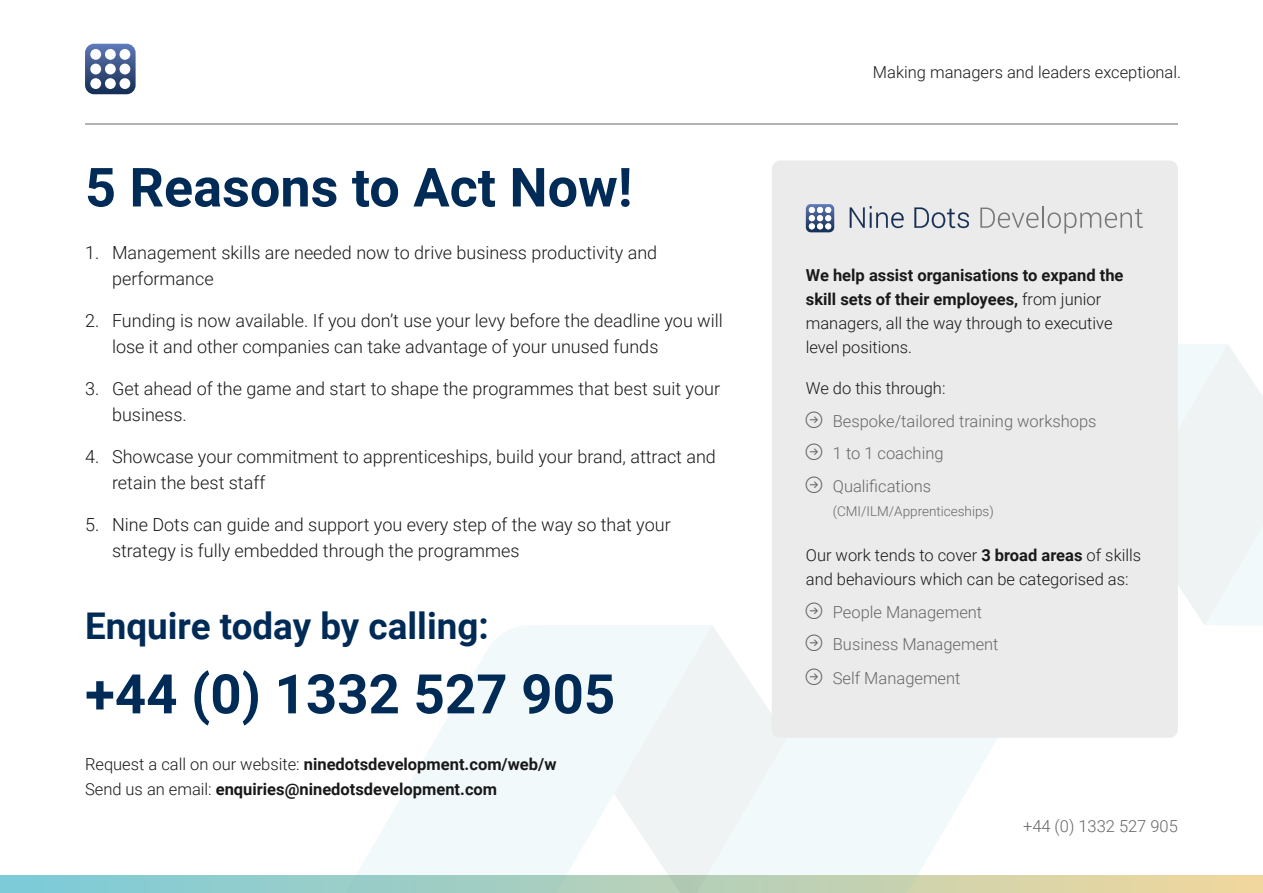
<style>
.page{position:relative;width:1263px;height:893px;background:#fff}
.page>*{position:absolute;margin:0;border:0;box-sizing:border-box;transform-origin:0 0}
.Section_Heading{font:700 54.6px "Roboto";color:#002b56}
.Section_Heading-2{font:700 54px "Roboto";color:#002b56}
.Section_Heading-3{font:700 36.9px "Roboto";color:#002b56}
.t1{font:300 18px/25.5px "Roboto";color:#191919}
.t2{font:700 16.5px/24px "Roboto";color:#191919}
.t3{font:300 16.5px/24px "Roboto";color:#191919}
.t4{font:300 16.5px "Roboto";color:#676767}
.t5{font:300 13.5px "Roboto";color:#676767}
.s1{font-weight:300}
.s2{font-weight:700}
</style>
<div class="page">
<hr style="left:85px;top:124px;width:1093px;height:1px;background:#676767">
<svg style="left:85px;top:44px;width:51px;height:50px"></svg>
<svg style="left:0;top:876px;width:1263px;height:17px;background:#94cdcb"></svg>
<svg style="left:181px;top:625px;width:508px;height:268px"></svg>
<svg style="left:689px;top:344px;width:539px;height:549px"></svg>
<div style="left:1205px;top:344px;width:58px;height:283px;background:#eff3f3"></div>
<div style="left:772px;top:161px;width:406px;height:577px;background:#ebebeb;border-radius:9px"></div>
<svg style="left:806px;top:204px;width:28px;height:28px"></svg>
<svg style="left:850px;top:206px;width:54px;height:22px"></svg>
<svg style="left:914px;top:207px;width:55px;height:21px"></svg>
<svg style="left:980px;top:208px;width:58px;height:20px"></svg>
<hr style="left:1042px;top:206px;width:2px;height:22px;background:#787877">
<svg style="left:1047px;top:209px;width:96px;height:24px"></svg>
<p class="Section_Heading-2" style="left:85px;top:149px;width:549px">5 Reasons to Act Now!</p>
<p class="t1" style="left:112px;top:239px;width:547px;text-indent:-27px">1. Management skills are needed now to drive business productivity and performance</p>
<p class="t1" style="left:112px;top:307px;width:612px;text-indent:-27px">2. Funding is now available. If you don’t use your levy before the deadline you will lose it and other companies can take advantage of your unused funds</p>
<p class="t1" style="left:112px;top:375px;width:610px;text-indent:-27px">3. Get ahead of the game and start to shape the programmes that best suit your business.</p>
<p class="t1" style="left:112px;top:443px;width:605px;text-indent:-27px">4. Showcase your commitment to apprenticeships, build your brand, attract and retain the best staff</p>
<p class="t1" style="left:112px;top:511px;width:560px;text-indent:-27px">5. Nine Dots can guide and support you every step of the way so that your strategy is fully embedded through the programmes</p>
<p class="Section_Heading-3" style="left:85px;top:600px;width:405px">Enquire today by calling:</p>
<p class="Section_Heading" style="left:85px;top:656px;width:532px">+44 (0) 1332 527 905</p>
<p class="t2" style="left:85px;top:751px;width:473px"><span class="s1">Request a call on our website:</span> ninedotsdevelopment.com/web/w</p>
<p class="t2" style="left:85px;top:777px;width:414px"><span class="s1">Send us an email:</span> enquiries@ninedotsdevelopment.com</p>
<p class="t3" style="left:873px;top:59px;width:310px">Making managers and leaders exceptional.</p>
<p class="t2" style="left:806px;top:263px;width:319px">We help assist organisations to expand the skill sets of their employees, <span class="s1">from junior managers, all the way through to executive level positions.</span></p>
<p class="t3" style="left:806px;top:376px;width:141px">We do this through:</p>
<p class="t4" style="left:833px;top:409px;width:265px">Bespoke/tailored training workshops</p>
<p class="t4" style="left:833px;top:442px;width:112px">1 to 1 coaching</p>
<p class="t4" style="left:833px;top:475px;width:100px">Qualifications</p>
<p class="t5" style="left:833px;top:502px;width:162px">(CMI/ILM/Apprenticeships)</p>
<p class="t3" style="left:806px;top:543px;width:337px">Our work tends to cover <span class="s2">3 broad areas</span> of skills and behaviours which can be categorised as:</p>
<p class="t4" style="left:833px;top:600px;width:151px">People Management</p>
<p class="t4" style="left:833px;top:633px;width:167px">Business Management</p>
<p class="t4" style="left:833px;top:667px;width:129px">Self Management</p>
<p class="t4" style="left:1023px;top:814px;width:156px">+44 (0) 1332 527 905</p>
</div>
